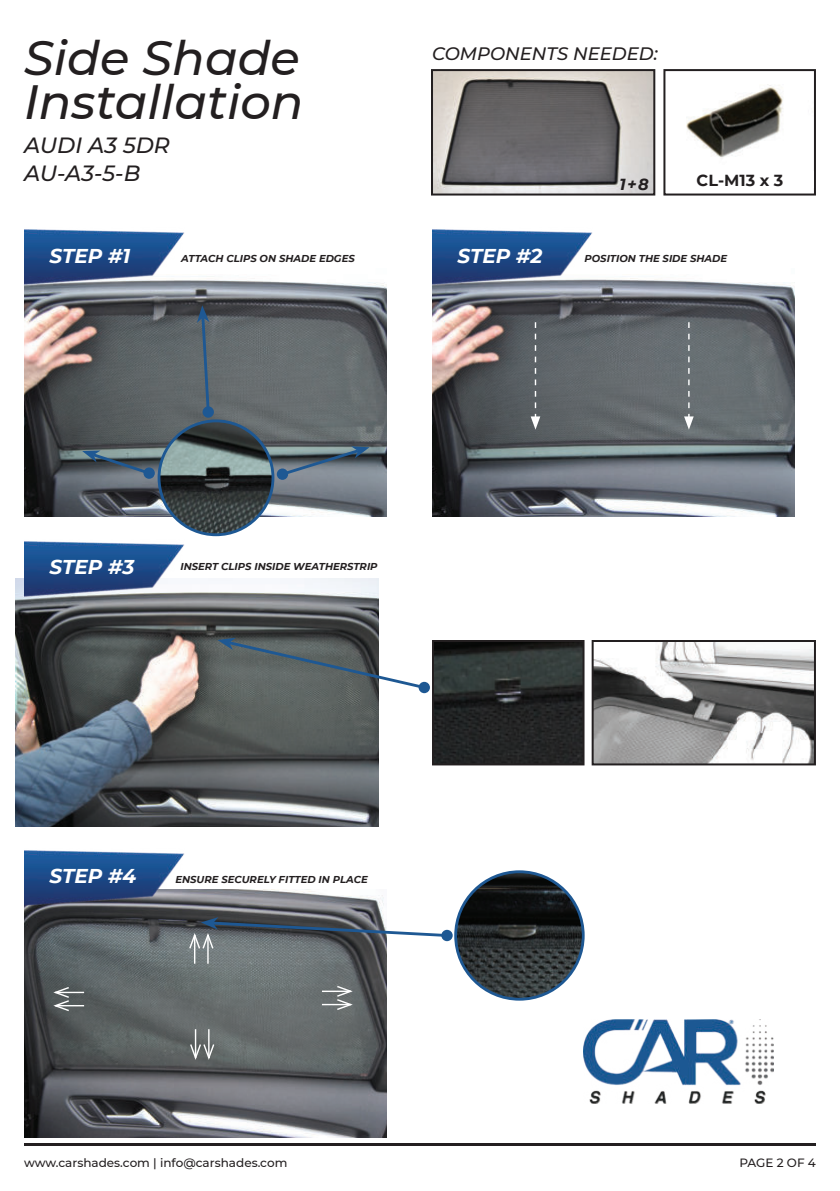
<style>
.page{position:relative;width:840px;height:1191px;background:#fff}
.page>*{position:absolute;margin:0;border:0;box-sizing:border-box;transform-origin:0 0}
.t1{font:italic 500 48px/44px "Montserrat";color:#231f20}
.t2{font:italic 500 22px/28px "Montserrat";color:#231f20}
.t3{font:italic 700 20px "Montserrat";color:#fff}
.t4{font:italic 500 18px "Montserrat";color:#231f20}
.t5{font:700 16px "Montserrat";color:#231f20}
.t6{font:italic 700 16px "Montserrat";color:#231f20}
.t7{font:500 12px "Montserrat";color:#231f20}
.t8{font:italic 700 10px "Montserrat";color:#231f20}
</style>
<div class="page">
<img style="left:24px;top:280px;width:362px;height:236px">
<img style="left:432px;top:278px;width:362px;height:238px">
<img style="left:15px;top:579px;width:363px;height:247px">
<img style="left:24px;top:889px;width:362px;height:248px">
<img style="left:24px;top:229px;width:160px;height:61px">
<img style="left:432px;top:229px;width:160px;height:61px">
<img style="left:24px;top:541px;width:160px;height:60px">
<img style="left:24px;top:850px;width:160px;height:60px">
<img style="left:686px;top:84px;width:97px;height:74px">
<div style="left:663px;top:69px;width:152px;height:126px;border:2px solid #231f20"></div>
<img style="left:435px;top:643px;width:146px;height:119px">
<div style="left:432px;top:640px;width:152px;height:125px;border:2px solid #231f20"></div>
<img style="left:434px;top:72px;width:218px;height:120px">
<div style="left:431px;top:69px;width:224px;height:126px;border:2px solid #231f20"></div>
<img style="left:594px;top:643px;width:218px;height:119px">
<div style="left:591px;top:640px;width:224px;height:125px;border:2px solid #231f20"></div>
<hr style="left:24px;top:1143px;width:791px;height:2px;background:#231f20">
<div style="left:441px;top:929px;width:11px;height:12px;background:#1e5893;border-radius:50%"></div>
<svg style="left:217px;top:638px;width:210px;height:53px"></svg>
<div style="left:418px;top:682px;width:11px;height:11px;background:#1e5893;border-radius:50%"></div>
<svg style="left:197px;top:305px;width:14px;height:110px"></svg>
<div style="left:202px;top:406px;width:12px;height:12px;background:#1e5893;border-radius:50%"></div>
<svg style="left:683px;top:322px;width:10px;height:108px"></svg>
<svg style="left:530px;top:322px;width:10px;height:108px"></svg>
<img style="left:455px;top:871px;width:128px;height:128px;border-radius:64px">
<div style="left:454px;top:870px;width:130px;height:130px;border:3px solid #1e5893;border-radius:50%"></div>
<img style="left:159px;top:421px;width:114px;height:114px;border-radius:57px">
<div style="left:157px;top:419px;width:117px;height:117px;border:3px solid #1e5893;border-radius:50%"></div>
<div style="left:665px;top:171px;width:148px;height:16px;background:#fff"></div>
<hr style="left:322px;top:990px;width:28px;height:2px;background:#fff">
<svg style="left:188px;top:917px;width:261px;height:46px"></svg>
<hr style="left:322px;top:1003px;width:28px;height:2px;background:#fff">
<svg style="left:335px;top:984px;width:19px;height:27px"></svg>
<svg style="left:51px;top:985px;width:33px;height:27px"></svg>
<svg style="left:189px;top:1029px;width:26px;height:33px"></svg>
<img style="left:583px;top:1019px;width:189px;height:85px">
<svg style="left:279px;top:446px;width:90px;height:32px;background:#677782"></svg>
<div style="left:276px;top:468px;width:12px;height:12px;background:#1e5893;border-radius:50%"></div>
<svg style="left:82px;top:450px;width:71px;height:27px;background:#596a74"></svg>
<div style="left:143px;top:467px;width:12px;height:12px;background:#1e5893;border-radius:50%"></div>
<h1 class="t1" style="left:24px;top:40px;width:281px">Side Shade<br>Installation</h1>
<h2 class="t2" style="left:24px;top:133px;width:147px">AUDI A3 5DR<br>AU-A3-5-B</h2>
<h3 class="t4" style="left:432px;top:46px;width:227px">COMPONENTS NEEDED:</h3>
<h3 class="t6" style="left:619px;top:175px;width:31px">1 + 8</h3>
<h3 class="t5" style="left:696px;top:171px;width:88px">CL-M13 x 3</h3>
<h3 class="t3" style="left:49px;top:244px;width:82px">STEP #1</h3>
<h3 class="t3" style="left:457px;top:244px;width:86px">STEP #2</h3>
<p class="t8" style="left:181px;top:253px;width:175px">ATTACH CLIPS ON SHADE EDGES</p>
<p class="t8" style="left:584px;top:253px;width:144px">POSITION THE SIDE SHADE</p>
<h3 class="t3" style="left:49px;top:555px;width:86px">STEP #3</h3>
<p class="t8" style="left:180px;top:561px;width:198px">INSERT CLIPS INSIDE WEATHERSTRIP</p>
<h3 class="t3" style="left:49px;top:864px;width:88px">STEP #4</h3>
<p class="t8" style="left:175px;top:874px;width:194px">ENSURE SECURELY FITTED IN PLACE</p>
<p class="t7" style="left:24px;top:1157px;width:265px">www.carshades.com | info@carshades.com</p>
<p class="t7" style="left:739px;top:1157px;width:78px">PAGE 2 OF 4</p>
</div>
